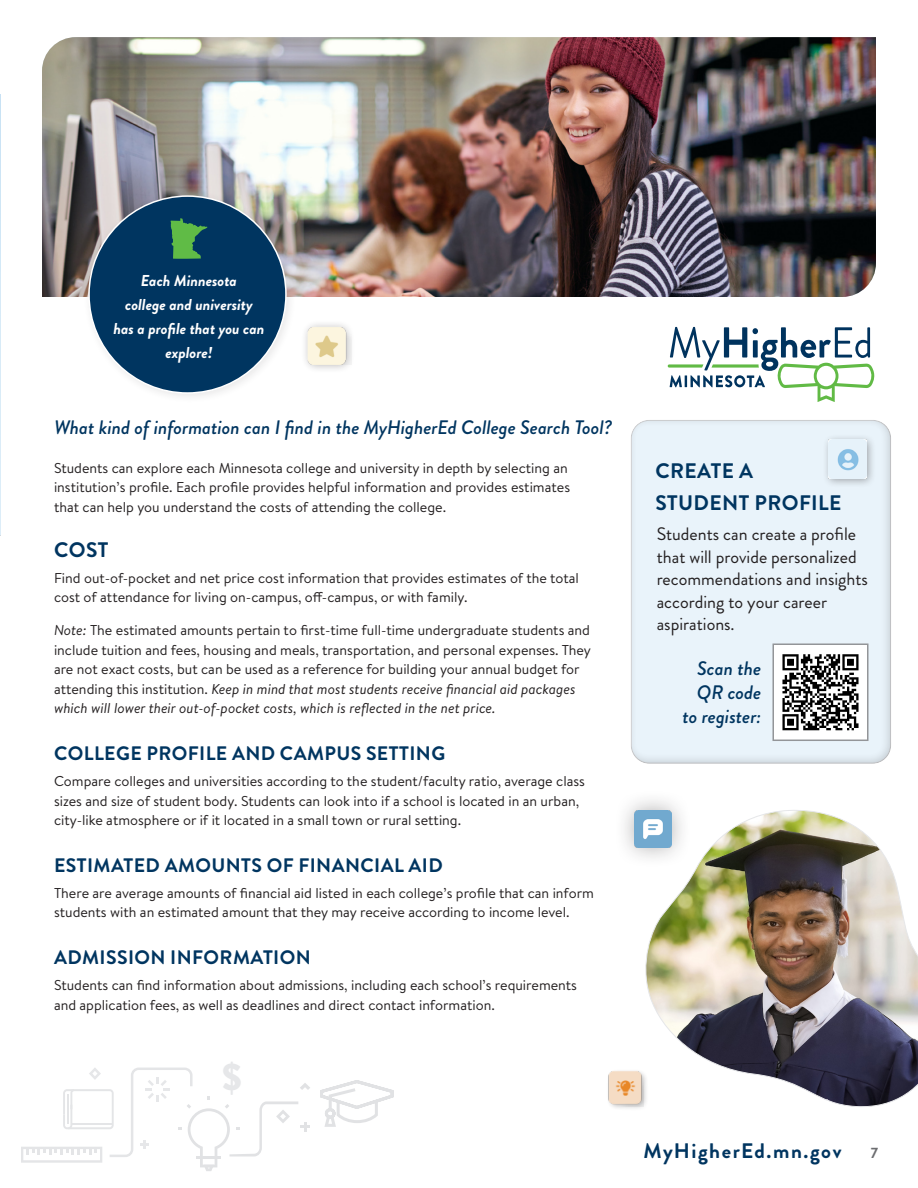
<style>
.page{position:relative;width:918px;height:1188px;background:#fff}
.page>*{position:absolute;margin:0;border:0;box-sizing:border-box;transform-origin:0 0}
.t1{font:900 37.35px "Brandon Grotesque";color:#e6e7e9}
.t2{font:700 21px/31.5px "Brandon Grotesque";letter-spacing:.02em;color:#003560}
.t3{font:700 21px "Brandon Grotesque";letter-spacing:.075em;color:#003560}
.t4{font:italic 500 19.5px/24px "Brandon Grotesque";color:#003560;text-align:right}
.t5{font:700 19.5px "Brandon Grotesque";letter-spacing:.02em;color:#003560}
.t6{font:18px/22.5px "Brandon Grotesque";color:#231f20}
.t7{font:italic 700 15.75px/24px "Brandon Grotesque";color:#fff;text-align:center}
.t8{font:700 15px "Brandon Grotesque";color:#6c6d70}
.Paragraph_Style{font:14.25px/19.5px "Brandon Text";color:#231f20}
.s1{font-style:italic}
</style>
<div class="page">
<img style="left:0;top:94px;width:1px;height:442px">
<svg style="left:668px;top:327px;width:207px;height:75px"></svg>
<div style="left:301px;top:319px;width:57px;height:54px;background:#231f20;opacity:.3"></div>
<img style="left:302px;top:324px;width:49px;height:40px">
<div style="left:614px;top:790px;width:78px;height:78px;background:#231f20;opacity:.34"></div>
<img style="left:634px;top:810px;width:4px;height:38px">
<div style="left:606px;top:1068px;width:43px;height:45px;background:#231f20;opacity:.3"></div>
<img style="left:608px;top:1069px;width:30px;height:38px">
<img style="left:42px;top:37px;width:834px;height:260px">
<div style="left:82px;top:189px;width:215px;height:215px;background:#231f20;opacity:.1"></div>
<div style="left:89px;top:196px;width:197px;height:197px;background:#003560;border-radius:50%"></div>
<svg style="left:171px;top:218px;width:36px;height:41px"></svg>
<div style="left:629px;top:419px;width:262px;height:345px;background:#e9f3fa"></div>
<img style="left:638px;top:807px;width:280px;height:302px">
<svg style="left:320px;top:1080px;width:74px;height:47px"></svg>
<svg style="left:21px;top:1067px;width:289px;height:104px"></svg>
<hr style="left:71px;top:1123px;width:42px;height:2px;background:#e4e5e7">
<hr style="left:67px;top:1095px;width:2px;height:29px;background:#e4e5e7">
<div style="left:773px;top:645px;width:95px;height:95px;background:#fff"></div>
<svg style="left:782px;top:654px;width:77px;height:76px"></svg>
<div style="left:772px;top:644px;width:96px;height:97px;border:2px solid #939598"></div>
<div style="left:822px;top:434px;width:54px;height:54px;background:#231f20;opacity:.4"></div>
<img style="left:828px;top:440px;width:38px;height:38px">
<h6 class="t7" style="left:113px;top:268px;width:153px">Each Minnesota<br>college and university has a profile that you can explore!</h6>
<h6 class="t4" style="left:54px;top:415px;width:560px">What kind of information can I find in the MyHigherEd College Search Tool?</h6>
<p class="Paragraph_Style" style="left:54px;top:457px;width:518px">Students can explore each Minnesota college and university in depth by selecting an institution’s profile. Each profile provides helpful information and provides estimates that can help you understand the costs of attending the college.</p>
<p class="t2" style="left:54px;top:534px;width:56px">COST</p>
<p class="Paragraph_Style" style="left:54px;top:568px;width:527px">Find out-of-pocket and net price cost information that provides estimates of the total cost of attendance for living on-campus, off-campus, or with family.</p>
<p class="Paragraph_Style" style="left:54px;top:620px;width:539px"><span class="s1">Note:</span> The estimated amounts pertain to first-time full-time undergraduate students and include tuition and fees, housing and meals, transportation, and personal expenses. They are not exact costs, but can be used as a reference for building your annual budget for attending this institution. <span class="s1">Keep in mind that most students receive financial aid packages which will lower their out-of-pocket costs, which is reflected in the net price.</span></p>
<h4 class="t5" style="left:54px;top:740px;width:393px">COLLEGE PROFILE AND CAMPUS SETTING</h4>
<p class="Paragraph_Style" style="left:54px;top:771px;width:533px">Compare colleges and universities according to the student/faculty ratio, average class sizes and size of student body. Students can look into if a school is located in an urban, city-like atmosphere or if it located in a small town or rural setting.</p>
<h4 class="t5" style="left:54px;top:851px;width:390px">ESTIMATED AMOUNTS OF FINANCIAL AID</h4>
<p class="Paragraph_Style" style="left:54px;top:883px;width:541px">There are average amounts of financial aid listed in each college’s profile that can inform students with an estimated amount that they may receive according to income level.</p>
<h4 class="t5" style="left:54px;top:944px;width:258px">ADMISSION INFORMATION</h4>
<p class="Paragraph_Style" style="left:54px;top:975px;width:525px">Students can find information about admissions, including each school’s requirements and application fees, as well as deadlines and direct contact information.</p>
<h1 class="t1" style="left:222px;top:1051px;width:21px">$</h1>
<p class="t2" style="left:655px;top:456px;width:188px">CREATE A<br>STUDENT PROFILE</p>
<p class="t6" style="left:657px;top:523px;width:213px">Students can create a profile that will provide personalized recommendations and insights according to your career aspirations.</p>
<h6 class="t4" style="left:682px;top:656px;width:80px">Scan the<br>QR code to register:</h6>
<p class="t3" style="left:644px;top:1136px;width:199px">MyHigherEd.mn.gov</p>
<p class="t8" style="left:871px;top:1142px;width:9px">7</p>
</div>
